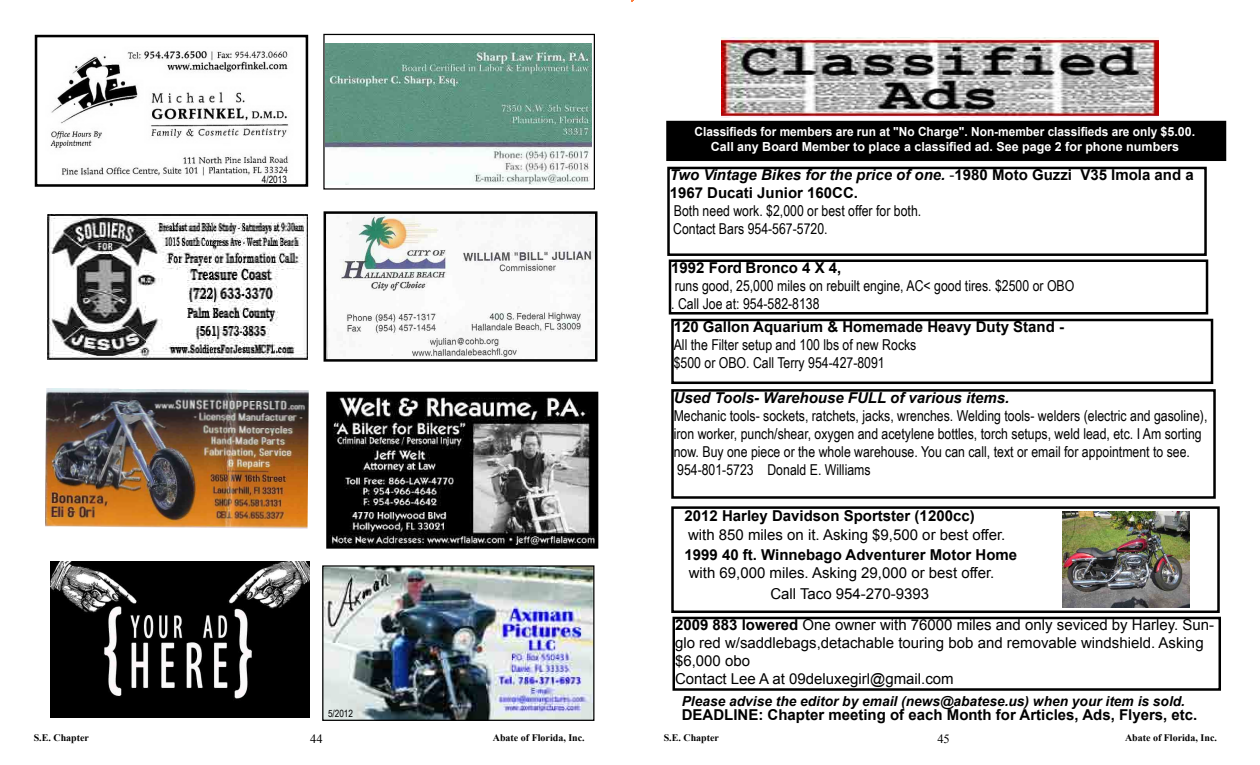
<style>
.page{position:relative;width:1260px;height:765px;background:#fff}
.page>*{position:absolute;margin:0;border:0;box-sizing:border-box;transform-origin:0 0}
.t1{font:15px/18px "Arial Narrow";color:#000}
.t2{font:15px/18px "Arial";color:#000}
.t3{font:700 15px/18px "Arial";color:#000}
.t4{font:italic 700 15px "Arial";color:#000}
.t5{font:italic 700 13.75px "Arial";color:#000}
.t6{font:700 12.5px/15px "Arial";color:#fff;text-align:center;scale:.95 1}
.t7{font:12.5px "Times New Roman";color:#000}
.t8{font:700 10px "Times New Roman";color:#000}
.t9{font:10px "Arial Narrow";color:#000}
.s1{font-style:italic}
.s2{font-weight:400}
.s3{font-weight:700}
</style>
<div class="page">
<img style="left:50px;top:51px;width:239px;height:125px">
<div style="left:35px;top:35px;width:273px;height:152px;border:3px solid #000"></div>
<img style="left:329px;top:395px;width:266px;height:151px">
<div style="left:326px;top:392px;width:272px;height:157px;border:2px solid #000"></div>
<div style="left:323px;top:34px;width:272px;height:156px;border:1px solid #000"></div>
<img style="left:325px;top:44px;width:266px;height:140px">
<img style="left:324px;top:567px;width:268px;height:152px">
<div style="left:322px;top:565px;width:272px;height:156px;border:1px solid #000"></div>
<img style="left:47px;top:214px;width:261px;height:146px">
<img style="left:50px;top:562px;width:259px;height:155px">
<img style="left:45px;top:388px;width:264px;height:141px">
<img style="left:722px;top:38px;width:437px;height:79px">
<div style="left:666px;top:121px;width:560px;height:40px;background:#000"></div>
<img style="left:327px;top:214px;width:268px;height:145px">
<div style="left:324px;top:211px;width:274px;height:151px;border:2px solid #000"></div>
<div style="left:667px;top:167px;width:540px;height:89px;border:2px solid #000"></div>
<div style="left:669px;top:259px;width:539px;height:56px;border:2px solid #000"></div>
<div style="left:671px;top:319px;width:542px;height:65px;border:2px solid #000"></div>
<div style="left:671px;top:389px;width:545px;height:110px;border:2px solid #000"></div>
<img style="left:1062px;top:512px;width:127px;height:95px">
<div style="left:671px;top:506px;width:549px;height:107px;border:2px solid #000"></div>
<div style="left:672px;top:617px;width:549px;height:74px;border:2px solid #000"></div>
<p class="t9" style="left:262px;top:172px;width:27px">4/2013</p>
<p class="t9" style="left:328px;top:707px;width:27px">5/2012</p>
<p class="t6" style="left:695px;top:125px;width:529px">Classifieds for members are run at "No Charge". Non-member classifieds are only $5.00.<br>Call any Board Member to place a classified ad. See page 2 for phone numbers</p>
<p class="t3" style="left:670px;top:166px;width:526px"><span class="s1">Two Vintage Bikes for the price of one.</span> <span class="s2">-</span>1980 Moto Guzzi V35 Imola and a<br>1967 Ducati Junior 160CC.</p>
<p class="t1" style="left:673px;top:201px;width:250px">Both need work. $2,000 or best offer for both.<br>Contact Bars 954-567-5720.</p>
<p class="t3" style="left:671px;top:259px;width:172px">1992 Ford Bronco 4 X 4,</p>
<p class="t1" style="left:671px;top:276px;width:405px">runs good, 25,000 miles on rebuilt engine, AC&lt; good tires. $2500 or OBO . Call Joe at: 954-582-8138</p>
<p class="t3" style="left:674px;top:318px;width:392px">120 Gallon Aquarium &amp; Homemade Heavy Duty Stand -</p>
<p class="t1" style="left:674px;top:335px;width:244px">All the Filter setup and 100 lbs of new Rocks $500 or OBO. Call Terry 954-427-8091</p>
<p class="t4" style="left:674px;top:387px;width:337px">Used Tools- Warehouse FULL of various items.</p>
<p class="t1" style="left:674px;top:406px;width:535px">Mechanic tools- sockets, ratchets, jacks, wrenches. Welding tools- welders (electric and gasoline), iron worker, punch/shear, oxygen and acetylene bottles, torch setups, weld lead, etc. I Am sorting now. Buy one piece or the whole warehouse. You can call, text or email for appointment to see.<br>954-801-5723 Donald E. Williams</p>
<p class="t3" style="left:685px;top:508px;width:292px">2012 Harley Davidson Sportster (1200cc)</p>
<p class="t2" style="left:688px;top:525px;width:319px">with 850 miles on it. Asking $9,500 or best offer.</p>
<p class="t3" style="left:685px;top:546px;width:334px">1999 40 ft. Winnebago Adventurer Motor Home</p>
<p class="t2" style="left:770px;top:562px;width:226px;line-height:21.2px;text-indent:-82px">with 69,000 miles. Asking 29,000 or best offer.<br>Call Taco 954-270-9393</p>
<p class="t2" style="left:675px;top:616px;width:541px"><span class="s3">2009 883 lowered</span> One owner with 76000 miles and only seviced by Harley. Sun&shy;glo red w/saddlebags,detachable touring bob and removable windshield. Asking $6,000 obo<br>Contact Lee A at 09deluxegirl@gmail.com</p>
<p class="t5" style="left:682px;top:692px;width:505px">Please advise the editor by email (news@abatese.us) when your item is sold.</p>
<p class="t3" style="left:682px;top:706px;width:517px">DEADLINE: Chapter meeting of each Month for Articles, Ads, Flyers, etc.</p>
<p class="t8" style="left:34px;top:731px;width:57px">S.E. Chapter</p>
<p class="t7" style="left:310px;top:730px;width:14px">44</p>
<p class="t8" style="left:493px;top:731px;width:93px">Abate of Florida, Inc.</p>
<p class="t8" style="left:664px;top:731px;width:57px">S.E. Chapter</p>
<p class="t7" style="left:937px;top:730px;width:14px">45</p>
<p class="t8" style="left:1125px;top:731px;width:93px">Abate of Florida, Inc.</p>
</div>
